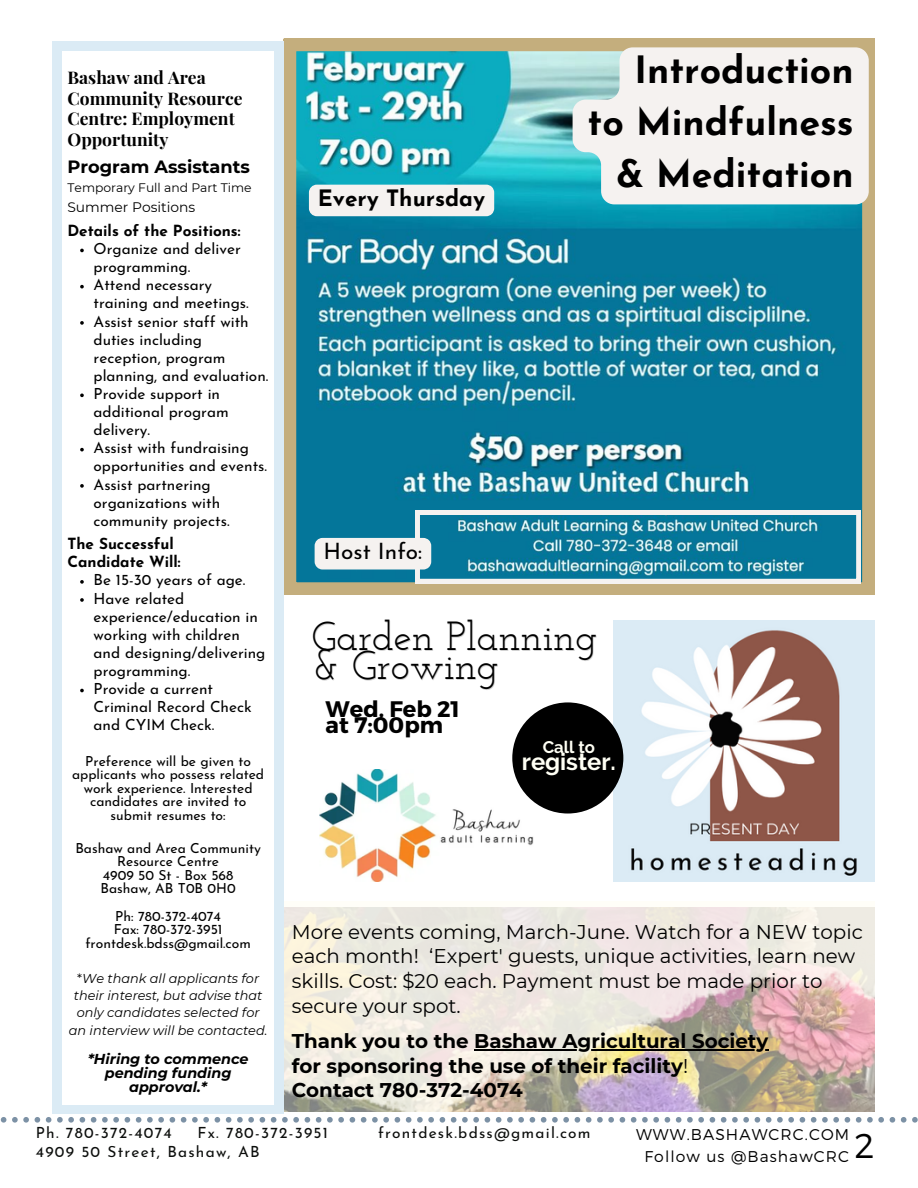
<style>
.page{position:relative;width:918px;height:1188px;background:#fff}
.page>*{position:absolute;margin:0;border:0;box-sizing:border-box;transform-origin:0 0}
.t1{font:40.5px "Josefin Slab";color:#000}
.t2{font:700 37.5px/52.2px "Josefin Sans";color:#000;text-align:right}
.t3{font:300 34.5px "Montserrat";color:#000}
.t4{font:700 23.7px "Raleway";color:#fffff4}
.t5{font:700 22.5px/16.2px "Montserrat";color:#000}
.t6{font:700 22.5px "Josefin Sans";color:#000}
.t7{font:22.5px "Josefin Sans";color:#000}
.t8{font:19.8px/24.8px "Montserrat";color:#000}
.t9{font:700 19.8px/24.8px "Montserrat";color:#000}
.t10{font:700 17.7px "Montserrat";color:#000}
.t11{font:700 17.55px/20.9px "Playfair Display";color:#000}
.t12{font:700 16.8px "Raleway";color:#fffff4}
.t13{font:300 15.6px/21.3px "Montserrat";letter-spacing:.07em;color:#000;text-align:center}
.t14{font:15.45px "Josefin Sans";letter-spacing:.08em;color:#0c0e0c}
.t15{font:15.3px/18.1px "Josefin Sans";color:#000}
.t16{font:700 15.3px "Josefin Sans";color:#000}
.t17{font:italic 700 14.4px/13.6px "Montserrat";color:#000;text-align:center}
.t18{font:13.8px/13.6px "Josefin Sans";color:#000;text-align:center}
.t19{font:13.8px "Montserrat";color:#000}
.t20{font:italic 12.9px/17.2px "Montserrat";color:#000;text-align:center}
.t21{font:12.3px "Montserrat";color:#000}
.s1{font-style:normal}
.s2{font-weight:400}
</style>
<div class="page">
<svg style="left:1px;top:1117px;width:917px;height:6px"></svg>
<svg style="left:284px;top:39px;width:591px;height:556px;background:#3490a4"></svg>
<svg style="left:573px;top:47px;width:296px;height:157px;fill:#f5f2f0"></svg>
<img style="left:614px;top:620px;width:261px;height:261px">
<img style="left:319px;top:770px;width:214px;height:111px">
<img style="left:284px;top:907px;width:590px;height:205px">
<div style="left:512px;top:702px;width:111px;height:112px;background:#000;border-radius:50%"></div>
<hr style="left:474px;top:1049px;width:294px;height:1px;background:#000">
<div style="left:52px;top:42px;width:232px;height:1072px;background:#dbebf5"></div>
<div style="left:62px;top:51px;width:212px;height:1054px;background:#fff"></div>
<svg style="left:80px;top:249px;width:4px;height:3px"></svg>
<svg style="left:80px;top:285px;width:4px;height:3px"></svg>
<svg style="left:80px;top:321px;width:4px;height:4px"></svg>
<svg style="left:80px;top:394px;width:4px;height:3px"></svg>
<svg style="left:80px;top:448px;width:4px;height:3px"></svg>
<svg style="left:80px;top:484px;width:4px;height:4px"></svg>
<svg style="left:80px;top:580px;width:4px;height:4px"></svg>
<svg style="left:80px;top:598px;width:4px;height:4px"></svg>
<svg style="left:80px;top:689px;width:4px;height:3px"></svg>
<div style="left:309px;top:185px;width:185px;height:31px;background:#f5f2f0"></div>
<svg style="left:315px;top:511px;width:546px;height:72px"></svg>
<p class="t11" style="left:67px;top:66px;width:176px">Bashaw and Area<br>Community Resource<br>Centre: Employment<br>Opportunity</p>
<p class="t10" style="left:67px;top:156px;width:184px">Program Assistants</p>
<p class="t21" style="left:67px;top:180px;width:186px">Temporary Full and Part Time</p>
<p class="t19" style="left:67px;top:198px;width:129px">Summer Positions</p>
<p class="t16" style="left:67px;top:224px;width:175px">Details of the Positions:</p>
<p class="t15" style="left:94px;top:241px;width:149px">Organize and deliver programming.</p>
<p class="t15" style="left:94px;top:277px;width:157px">Attend necessary training and meetings.</p>
<p class="t15" style="left:94px;top:314px;width:176px">Assist senior staff with duties including reception, program planning, and evaluation.</p>
<p class="t15" style="left:94px;top:386px;width:137px">Provide support in additional program delivery.</p>
<p class="t15" style="left:94px;top:440px;width:175px">Assist with fundraising opportunities and events.</p>
<p class="t15" style="left:94px;top:477px;width:138px">Assist partnering organizations with community projects.</p>
<p class="t16" style="left:67px;top:538px;width:108px">The Successful</p>
<p class="t16" style="left:67px;top:556px;width:115px">Candidate Will:</p>
<p class="t15" style="left:94px;top:573px;width:153px">Be 15-30 years of age.</p>
<p class="t15" style="left:94px;top:591px;width:173px">Have related experience/education in working with children and designing/delivering programming.</p>
<h4 class="t15" style="left:94px;top:681px;width:160px">Provide a current<br>Criminal Record Check and CYIM Check.</h4>
<h2 class="t18" style="left:72px;top:755px;width:194px">Preference will be given to applicants who possess related work experience. Interested candidates are invited to submit resumes to:</h2>
<p class="t18" style="left:75px;top:842px;width:187px">Bashaw and Area Community<br>Resource Centre</p>
<h3 class="t18" style="left:103px;top:869px;width:132px">4909 50 St - Box 568</h3>
<h3 class="t18" style="left:101px;top:883px;width:137px">Bashaw, AB T0B 0H0</h3>
<p class="t18" style="left:115px;top:910px;width:107px">Ph: 780-372-4074</p>
<p class="t18" style="left:114px;top:924px;width:110px">Fax: 780-372-3951</p>
<h5 class="t18" style="left:85px;top:937px;width:167px">frontdesk.bdss@gmail.com</h5>
<h5 class="t20" style="left:69px;top:970px;width:200px"><span class="s1">*</span>We thank all applicants for their interest, but advise that only candidates selected for an interview will be contacted.</h5>
<p class="t17" style="left:88px;top:1053px;width:162px">*Hiring to commence pending funding approval.*</p>
<p class="t6" style="left:318px;top:189px;width:169px">Every Thursday</p>
<p class="t2" style="left:588px;top:48px;width:268px">Introduction<br>to Mindfulness &amp; Meditation</p>
<p class="t7" style="left:324px;top:542px;width:100px">Host Info:</p>
<p class="t1" style="left:312px;top:620px;width:287px">Garden Planning</p>
<p class="t1" style="left:312px;top:649px;width:188px">&amp; Growing</p>
<p class="t5" style="left:326px;top:699px;width:136px">Wed, Feb 21 at 7:00pm</p>
<p class="t12" style="left:543px;top:738px;width:54px">Call to</p>
<p class="t4" style="left:522px;top:748px;width:96px">register.</p>
<p class="t8" style="left:292px;top:919px;width:573px">More events coming, March-June. Watch for a NEW topic each month! ‘Expert' guests, unique activities, learn new skills. Cost: $20 each. Payment must be made prior to secure your spot.</p>
<p class="t9" style="left:292px;top:1028px;width:478px">Thank you to the Bashaw Agricultural Society</p>
<p class="t9" style="left:292px;top:1053px;width:398px">for sponsoring the use of their facility<span class="s2">!<br></span>Contact 780-372-4074</p>
<h3 class="t14" style="left:36px;top:1127px;width:138px">Ph. 780-372-4074</h3>
<h3 class="t14" style="left:198px;top:1127px;width:132px">Fx. 780-372-3951</h3>
<h3 class="t14" style="left:378px;top:1127px;width:214px">frontdesk.bdss@gmail.com</h3>
<h1 class="t14" style="left:36px;top:1146px;width:225px">4909 50 Street, Bashaw, AB</h1>
<p class="t13" style="left:636px;top:1123px;width:215px">WWW.BASHAWCRC.COM<br>Follow us @BashawCRC</p>
<p class="t3" style="left:854px;top:1123px;width:22px">2</p>
</div>
